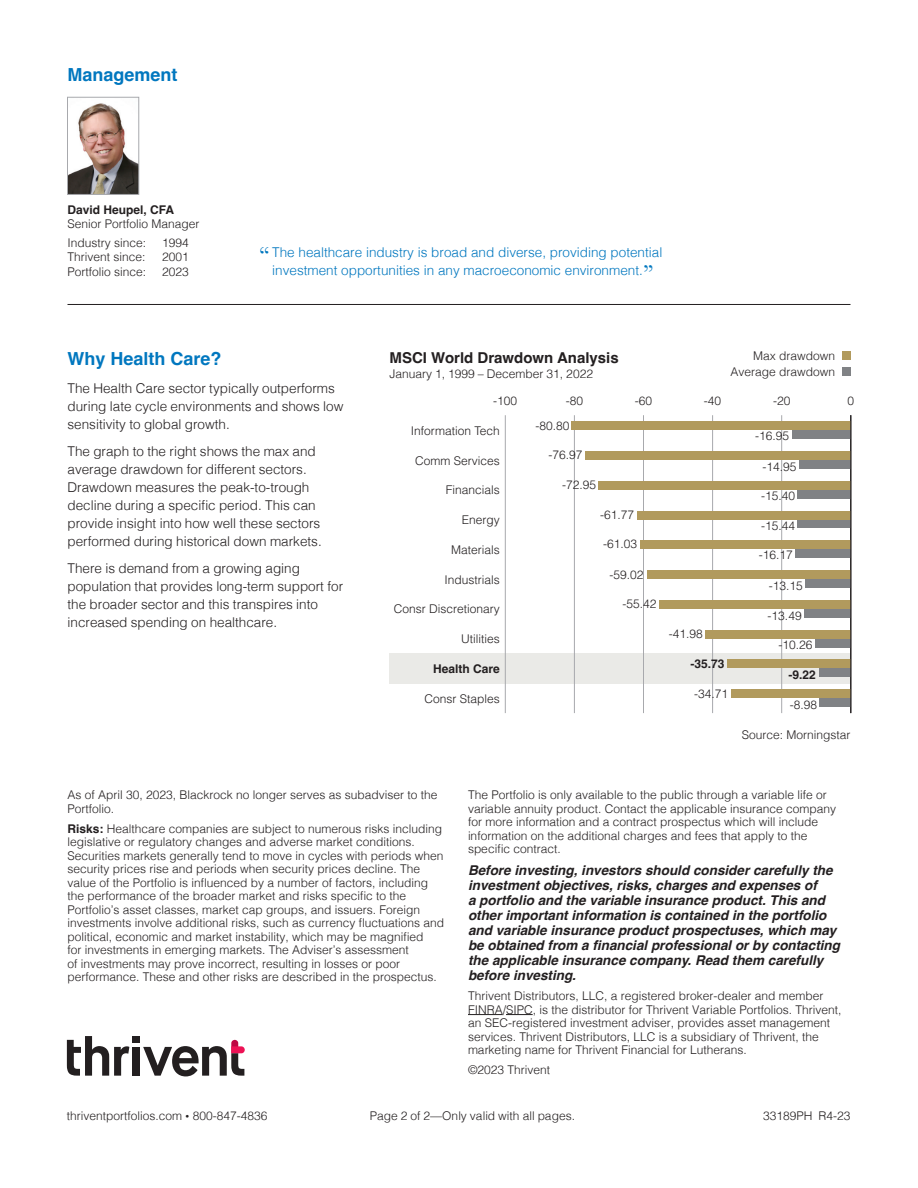
<style>
.page{position:relative;width:918px;height:1188px;background:#fff}
.page>*{position:absolute;margin:0;border:0;box-sizing:border-box;transform-origin:0 0}
.t1{font:700 18px "Helvetica";color:#0077bf}
.t2{font:700 15px "Helvetica";color:#231f20}
.t3{font:300 13.5px/18px "Helvetica";color:#231f20}
.t4{font:italic 700 13.5px/15px "Helvetica";color:#231f20}
.t5{font:300 13.5px/18px "Helvetica";color:#0077bf;text-align:center}
.t6{font:300 12px/13.5px "Helvetica";color:#231f20}
.t7{font:300 12px "Helvetica LT Pro";color:#231f20}
.t8{font:700 12px "Helvetica LT Pro";color:#231f20}
.t9{font:700 12px "Helvetica";color:#231f20}
.s1{font-family:"Baskerville";font-weight:400;font-size:25.5px}
.s2{font-weight:700}
.s3{font-size:7.5px}
</style>
<div class="page">
<hr style="left:68px;top:304px;width:782px;height:1px;background:#231f20">
<svg style="left:67px;top:1036px;width:62px;height:40px"></svg>
<div style="left:133px;top:1047px;width:7px;height:29px;background:#231f20"></div>
<div style="left:133px;top:1036px;width:7px;height:7px;background:#231f20"></div>
<svg style="left:143px;top:1040px;width:102px;height:36px"></svg>
<div style="left:842px;top:351px;width:8px;height:9px;background:#b19a5d"></div>
<div style="left:842px;top:367px;width:8px;height:9px;background:#808285"></div>
<hr style="left:468px;top:1014px;width:35px;height:1px;background:#231f20">
<svg style="left:506px;top:1014px;width:27px;height:1px"></svg>
<img style="left:69px;top:103px;width:68px;height:90px">
<div style="left:67px;top:97px;width:72px;height:98px;border:1px solid #a8a9ad"></div>
<div style="left:389px;top:653px;width:462px;height:31px;background:#eaeae7"></div>
<hr style="left:505px;top:415px;width:1px;height:298px;background:#a8a9ad">
<hr style="left:574px;top:415px;width:1px;height:298px;background:#a8a9ad">
<hr style="left:643px;top:415px;width:1px;height:298px;background:#a8a9ad">
<hr style="left:712px;top:415px;width:1px;height:298px;background:#a8a9ad">
<hr style="left:781px;top:415px;width:1px;height:298px;background:#a8a9ad">
<div style="left:792px;top:431px;width:59px;height:8px;background:#808285"></div>
<div style="left:799px;top:460px;width:52px;height:8px;background:#808285"></div>
<div style="left:798px;top:490px;width:53px;height:8px;background:#808285"></div>
<div style="left:797px;top:520px;width:54px;height:8px;background:#808285"></div>
<div style="left:795px;top:550px;width:56px;height:8px;background:#808285"></div>
<div style="left:805px;top:579px;width:46px;height:9px;background:#808285"></div>
<div style="left:804px;top:609px;width:47px;height:8px;background:#808285"></div>
<div style="left:815px;top:639px;width:36px;height:8px;background:#808285"></div>
<div style="left:819px;top:669px;width:32px;height:8px;background:#808285"></div>
<div style="left:820px;top:699px;width:31px;height:8px;background:#808285"></div>
<div style="left:572px;top:422px;width:279px;height:8px;background:#b19a5d"></div>
<div style="left:585px;top:451px;width:266px;height:8px;background:#b19a5d"></div>
<div style="left:599px;top:481px;width:252px;height:8px;background:#b19a5d"></div>
<div style="left:637px;top:511px;width:214px;height:8px;background:#b19a5d"></div>
<div style="left:640px;top:541px;width:211px;height:8px;background:#b19a5d"></div>
<div style="left:647px;top:571px;width:204px;height:8px;background:#b19a5d"></div>
<div style="left:659px;top:600px;width:192px;height:8px;background:#b19a5d"></div>
<div style="left:706px;top:630px;width:145px;height:8px;background:#b19a5d"></div>
<div style="left:727px;top:660px;width:124px;height:8px;background:#b19a5d"></div>
<div style="left:731px;top:690px;width:120px;height:8px;background:#b19a5d"></div>
<hr style="left:850px;top:415px;width:1px;height:298px;background:#231f20">
<h1 class="t1" style="left:68px;top:64px;width:112px">Management</h1>
<p class="t9" style="left:68px;top:202px;width:108px">David Heupel, CFA</p>
<p class="t6" style="left:68px;top:214px;width:134px;line-height:18.8px">Senior Portfolio Manager<br>Industry since:</p>
<p class="t6" style="left:162px;top:235px;width:28px">1994</p>
<p class="t6" style="left:68px;top:249px;width:80px">Thrivent since:</p>
<p class="t6" style="left:162px;top:249px;width:28px">2001</p>
<p class="t6" style="left:68px;top:264px;width:80px">Portfolio since:</p>
<p class="t6" style="left:162px;top:264px;width:28px">2023</p>
<p class="t5" style="left:259px;top:242px;width:405px"><span class="s1">‘‘</span> The healthcare industry is broad and diverse, providing potential investment opportunities in any macroeconomic environment.<span class="s1">’’</span></p>
<h1 class="t1" style="left:68px;top:347px;width:156px">Why Health Care?</h1>
<p class="t3" style="left:68px;top:379px;width:278px">The Health Care sector typically outperforms during late cycle environments and shows low sensitivity to global growth.</p>
<p class="t3" style="left:68px;top:442px;width:256px">The graph to the right shows the max and average drawdown for different sectors.<br>Drawdown measures the peak-to-trough decline during a specific period. This can provide insight into how well these sectors performed during historical down markets.</p>
<p class="t3" style="left:68px;top:559px;width:277px">There is demand from a growing aging population that provides long-term support for the broader sector and this transpires into increased spending on healthcare.</p>
<p class="t2" style="left:390px;top:348px;width:231px">MSCI World Drawdown Analysis</p>
<p class="t6" style="left:390px;top:366px;width:205px">January 1, 1999 – December 31, 2022</p>
<p class="t6" style="left:730px;top:347px;width:106px;line-height:15.8px;text-align:right">Max drawdown<br>Average drawdown</p>
<p class="t7" style="left:493px;top:394px;width:26px">-100</p>
<p class="t7" style="left:566px;top:394px;width:19px">-80</p>
<p class="t7" style="left:635px;top:394px;width:19px">-60</p>
<p class="t7" style="left:704px;top:394px;width:19px">-40</p>
<p class="t7" style="left:773px;top:394px;width:19px">-20</p>
<p class="t7" style="left:847px;top:394px;width:8px">0</p>
<p class="t7" style="left:411px;top:423px;width:90px">Information Tech</p>
<p class="t7" style="left:415px;top:453px;width:86px">Comm Services</p>
<p class="t7" style="left:446px;top:483px;width:56px">Financials</p>
<p class="t7" style="left:462px;top:512px;width:40px">Energy</p>
<p class="t7" style="left:451px;top:542px;width:50px">Materials</p>
<p class="t7" style="left:445px;top:572px;width:57px">Industrials</p>
<p class="t7" style="left:394px;top:602px;width:108px">Consr Discretionary</p>
<p class="t7" style="left:461px;top:632px;width:40px">Utilities</p>
<p class="t8" style="left:433px;top:662px;width:68px">Health Care</p>
<p class="t7" style="left:425px;top:691px;width:77px">Consr Staples</p>
<p class="t7" style="left:535px;top:418px;width:36px">-80.80</p>
<p class="t7" style="left:548px;top:448px;width:36px">-76.97</p>
<p class="t7" style="left:562px;top:477px;width:36px">-72.95</p>
<p class="t7" style="left:600px;top:507px;width:36px">-61.77</p>
<p class="t7" style="left:603px;top:537px;width:36px">-61.03</p>
<p class="t7" style="left:609px;top:567px;width:36px">-59.02</p>
<p class="t7" style="left:622px;top:597px;width:36px">-55.42</p>
<p class="t7" style="left:669px;top:626px;width:36px">-41.98</p>
<p class="t8" style="left:691px;top:657px;width:36px">-35.73</p>
<p class="t7" style="left:694px;top:686px;width:36px">-34.71</p>
<p class="t7" style="left:755px;top:429px;width:36px">-16.95</p>
<p class="t7" style="left:763px;top:459px;width:36px">-14.95</p>
<p class="t7" style="left:761px;top:489px;width:36px">-15.40</p>
<p class="t7" style="left:761px;top:519px;width:36px">-15.44</p>
<p class="t7" style="left:759px;top:547px;width:36px">-16.17</p>
<p class="t7" style="left:769px;top:578px;width:36px">-13.15</p>
<p class="t7" style="left:768px;top:608px;width:36px">-13.49</p>
<p class="t7" style="left:779px;top:637px;width:36px">-10.26</p>
<p class="t8" style="left:789px;top:668px;width:29px">-9.22</p>
<p class="t7" style="left:790px;top:698px;width:29px">-8.98</p>
<p class="t6" style="left:742px;top:727px;width:110px">Source: Morningstar</p>
<p class="t6" style="left:68px;top:787px;width:372px">As of April 30, 2023, Blackrock no longer serves as subadviser to the<br>Portfolio.</p>
<p class="t6" style="left:68px;top:821px;width:378px"><span class="s2">Risks:</span> Healthcare companies are subject to numerous risks including legislative or regulatory changes and adverse market conditions.<br>Securities markets generally tend to move in cycles with periods when security prices rise and periods when security prices decline. The value of the Portfolio is influenced by a number of factors, including the performance of the broader market and risks specific to the Portfolio’s asset classes, market cap groups, and issuers. Foreign investments involve additional risks, such as currency fluctuations and political, economic and market instability, which may be magnified<br>for investments in emerging markets. The Adviser’s assessment<br>of investments may prove incorrect, resulting in losses or poor performance. These and other risks are described in the prospectus.</p>
<p class="t6" style="left:468px;top:787px;width:370px">The Portfolio is only available to the public through a variable life or variable annuity product. Contact the applicable insurance company for more information and a contract prospectus which will include information on the additional charges and fees that apply to the specific contract.</p>
<p class="t4" style="left:468px;top:864px;width:374px">Before investing, investors should consider carefully the investment objectives, risks, charges and expenses of<br>a portfolio and the variable insurance product. This and other important information is contained in the portfolio and variable insurance product prospectuses, which may be obtained from a financial professional or by contacting the applicable insurance company. Read them carefully before investing.</p>
<p class="t6" style="left:468px;top:988px;width:375px">Thrivent Distributors, LLC, a registered broker-dealer and member FINRA/SIPC, is the distributor for Thrivent Variable Portfolios. Thrivent, an SEC-registered investment adviser, provides asset management services. Thrivent Distributors, LLC is a subsidiary of Thrivent, the marketing name for Thrivent Financial for Lutherans.</p>
<p class="t6" style="left:468px;top:1063px;width:84px">©2023 Thrivent</p>
<p class="t6" style="left:67px;top:1109px;width:202px">thriventportfolios.com <span class="s3">•</span> 800-847-4836</p>
<p class="t6" style="left:370px;top:1108px;width:207px">Page 2 of 2—Only valid with all pages.</p>
<p class="t6" style="left:763px;top:1109px;width:89px">33189PH R4-23</p>
</div>
